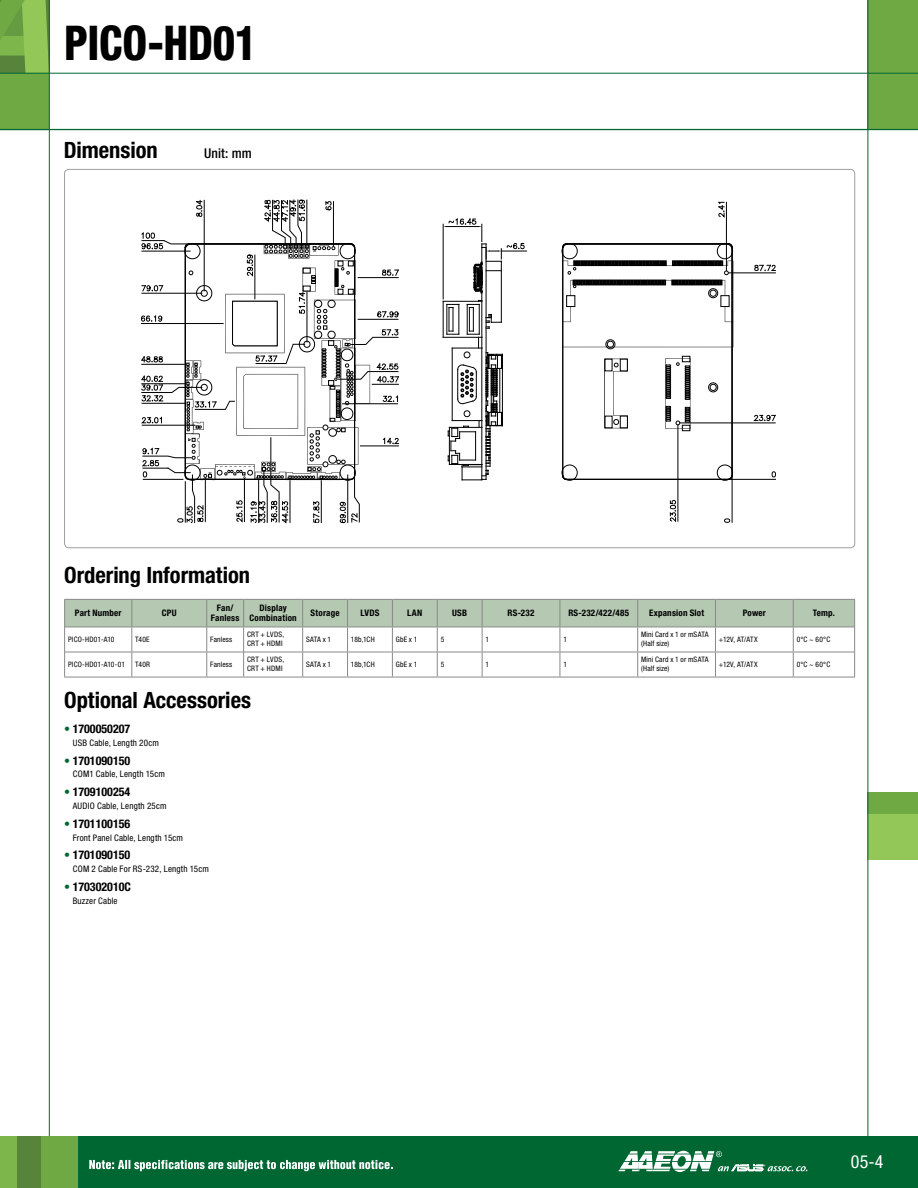
<style>
.page{position:relative;width:918px;height:1188px;background:#fff}
.page>*{position:absolute;margin:0;border:0;box-sizing:border-box;transform-origin:0 0}
.t1{font:800 condensed 48px "Helvetica Neue";letter-spacing:-.01em;color:#000;scale:.9 1}
.t2{font:700 condensed 22.5px "Helvetica Neue";color:#000}
.t3{font:condensed 18px "Helvetica Neue";color:#fff}
.t4{font:500 condensed 13.5px "Helvetica Neue";letter-spacing:.01em;color:#000}
.t5{font:700 condensed 12px "Helvetica Neue";color:#000}
.t6{font:condensed 9px "Helvetica Neue";letter-spacing:.025em;color:#000}
.t7{font:700 condensed 9px/10.8px "Helvetica Neue";letter-spacing:.025em;color:#000;text-align:center}
.t8{font:condensed 7.5px/9px "Helvetica Neue";letter-spacing:.02em;color:#000}
.s1{color:#006733}
</style>
<div class="page">
<div style="left:867px;top:792px;width:51px;height:39px;background:#6fa943"></div>
<div style="left:867px;top:814px;width:51px;height:46px;background:#93c758"></div>
<div style="left:867px;top:0;width:51px;height:74px;background:#6fa943"></div>
<div style="left:867px;top:73px;width:51px;height:56px;background:#6fa943"></div>
<hr style="left:867px;top:0;width:1px;height:1188px;background:#006733">
<hr style="left:49px;top:0;width:1px;height:1188px;background:#006733">
<div style="left:0;top:1136px;width:918px;height:52px;background:#006733"></div>
<svg style="left:0;top:0;width:49px;height:129px;background:#76ad48"></svg>
<hr style="left:0;top:129px;width:918px;height:1px;background:#006733">
<svg style="left:618px;top:1151px;width:190px;height:21px"></svg>
<div style="left:41px;top:1136px;width:37px;height:52px;background:#6fa943"></div>
<div style="left:17px;top:1136px;width:24px;height:52px;background:#57833b"></div>
<div style="left:0;top:1136px;width:17px;height:52px;background:#7db74c"></div>
<hr style="left:0;top:73px;width:918px;height:1px;background:#006733">
<svg style="left:89px;top:1160px;width:304px;height:11px"></svg>
<hr style="left:207px;top:677px;width:37px;height:1px;background:#898989">
<hr style="left:244px;top:677px;width:59px;height:1px;background:#898989">
<hr style="left:303px;top:677px;width:45px;height:1px;background:#898989">
<hr style="left:348px;top:677px;width:44px;height:1px;background:#898989">
<hr style="left:392px;top:677px;width:45px;height:1px;background:#898989">
<hr style="left:437px;top:677px;width:45px;height:1px;background:#898989">
<hr style="left:482px;top:677px;width:78px;height:1px;background:#898989">
<hr style="left:560px;top:677px;width:78px;height:1px;background:#898989">
<hr style="left:638px;top:677px;width:77px;height:1px;background:#898989">
<hr style="left:715px;top:677px;width:78px;height:1px;background:#898989">
<hr style="left:793px;top:677px;width:62px;height:1px;background:#898989">
<svg style="left:64px;top:599px;width:791px;height:78px"></svg>
<hr style="left:65px;top:652px;width:67px;height:1px;background:#898989">
<hr style="left:132px;top:652px;width:75px;height:1px;background:#898989">
<hr style="left:64px;top:677px;width:68px;height:1px;background:#898989">
<hr style="left:132px;top:677px;width:75px;height:1px;background:#898989">
<svg style="left:141px;top:200px;width:258px;height:323px"></svg>
<hr style="left:501px;top:261px;width:1px;height:61px;background:#000">
<hr style="left:443px;top:301px;width:39px;height:1px;background:#000">
<hr style="left:486px;top:244px;width:1px;height:235px;background:#000">
<hr style="left:482px;top:244px;width:1px;height:57px;background:#000">
<hr style="left:443px;top:337px;width:39px;height:1px;background:#000">
<hr style="left:443px;top:301px;width:1px;height:36px;background:#000">
<svg style="left:447px;top:300px;width:56px;height:181px"></svg>
<hr style="left:443px;top:224px;width:1px;height:75px;background:#000">
<svg style="left:443px;top:218px;width:84px;height:76px"></svg>
<hr style="left:732px;top:478px;width:1px;height:44px;background:#000">
<svg style="left:724px;top:519px;width:6px;height:4px"></svg>
<hr style="left:731px;top:479px;width:45px;height:1px;background:#000">
<svg style="left:772px;top:471px;width:4px;height:6px"></svg>
<hr style="left:680px;top:423px;width:95px;height:1px;background:#000">
<svg style="left:754px;top:415px;width:22px;height:6px"></svg>
<hr style="left:678px;top:425px;width:1px;height:96px;background:#000">
<svg style="left:670px;top:500px;width:6px;height:22px"></svg>
<hr style="left:729px;top:273px;width:46px;height:1px;background:#000">
<svg style="left:754px;top:265px;width:22px;height:6px"></svg>
<hr style="left:726px;top:202px;width:1px;height:69px;background:#000">
<svg style="left:718px;top:202px;width:6px;height:15px"></svg>
<div style="left:682px;top:425px;width:8px;height:6px;border:1px solid #000"></div>
<div style="left:682px;top:356px;width:8px;height:6px;border:1px solid #000"></div>
<svg style="left:665px;top:358px;width:26px;height:71px"></svg>
<svg style="left:605px;top:359px;width:23px;height:70px"></svg>
<svg style="left:708px;top:382px;width:10px;height:10px"></svg>
<hr style="left:563px;top:247px;width:1px;height:229px;background:#000">
<svg style="left:562px;top:465px;width:16px;height:16px"></svg>
<hr style="left:566px;top:479px;width:163px;height:1px;background:#000">
<svg style="left:717px;top:465px;width:16px;height:16px"></svg>
<hr style="left:732px;top:247px;width:1px;height:229px;background:#000">
<svg style="left:562px;top:243px;width:172px;height:106px"></svg>
<h1 class="t1" style="left:64px;top:13px;width:216px">PICO-HD01</h1>
<h2 class="t2" style="left:64px;top:136px;width:95px">Dimension</h2>
<h3 class="t4" style="left:204px;top:145px;width:49px">Unit: mm</h3>
<h2 class="t2" style="left:64px;top:561px;width:187px">Ordering Information</h2>
<p class="t7" style="left:75px;top:607px;width:48px">Part Number</p>
<p class="t7" style="left:162px;top:607px;width:16px">CPU</p>
<p class="t7" style="left:211px;top:602px;width:30px">Fan/<br>Fanless</p>
<p class="t7" style="left:250px;top:602px;width:49px">Display<br>Combination</p>
<p class="t7" style="left:311px;top:607px;width:30px">Storage</p>
<p class="t7" style="left:360px;top:607px;width:21px">LVDS</p>
<p class="t7" style="left:407px;top:607px;width:17px">LAN</p>
<p class="t7" style="left:452px;top:607px;width:16px">USB</p>
<p class="t7" style="left:508px;top:607px;width:28px">RS-232</p>
<p class="t7" style="left:568px;top:607px;width:62px">RS-232/422/485</p>
<p class="t7" style="left:649px;top:607px;width:57px">Expansion Slot</p>
<p class="t7" style="left:743px;top:607px;width:25px">Power</p>
<p class="t7" style="left:813px;top:607px;width:24px">Temp.</p>
<p class="t8" style="left:68px;top:635px;width:48px">PICO-HD01-A10</p>
<p class="t8" style="left:135px;top:635px;width:16px">T40E</p>
<p class="t8" style="left:210px;top:635px;width:23px">Fanless</p>
<p class="t8" style="left:247px;top:630px;width:39px">CRT + LVDS,<br>CRT + HDMI</p>
<p class="t8" style="left:306px;top:635px;width:27px">SATA x 1</p>
<p class="t8" style="left:351px;top:635px;width:25px">18b,1CH</p>
<p class="t8" style="left:396px;top:635px;width:23px">GbE x 1</p>
<p class="t8" style="left:441px;top:635px;width:5px">5</p>
<p class="t8" style="left:486px;top:635px;width:5px">1</p>
<p class="t8" style="left:563px;top:635px;width:5px">1</p>
<p class="t8" style="left:641px;top:630px;width:69px">Mini Card x 1 or mSATA (Half size)</p>
<p class="t8" style="left:719px;top:635px;width:40px">+12V, AT/ATX</p>
<p class="t8" style="left:797px;top:635px;width:35px">0°C ~ 60°C</p>
<p class="t8" style="left:68px;top:660px;width:59px">PICO-HD01-A10-01</p>
<p class="t8" style="left:135px;top:660px;width:16px">T40R</p>
<p class="t8" style="left:210px;top:660px;width:23px">Fanless</p>
<p class="t8" style="left:247px;top:655px;width:39px">CRT + LVDS,<br>CRT + HDMI</p>
<p class="t8" style="left:306px;top:660px;width:27px">SATA x 1</p>
<p class="t8" style="left:351px;top:660px;width:25px">18b,1CH</p>
<p class="t8" style="left:396px;top:660px;width:23px">GbE x 1</p>
<p class="t8" style="left:441px;top:660px;width:5px">5</p>
<p class="t8" style="left:486px;top:660px;width:5px">1</p>
<p class="t8" style="left:563px;top:660px;width:5px">1</p>
<p class="t8" style="left:641px;top:655px;width:69px">Mini Card x 1 or mSATA (Half size)</p>
<p class="t8" style="left:719px;top:660px;width:40px">+12V, AT/ATX</p>
<p class="t8" style="left:797px;top:660px;width:35px">0°C ~ 60°C</p>
<h2 class="t2" style="left:64px;top:686px;width:188px">Optional Accessories</h2>
<h3 class="t5" style="left:64px;top:721px;width:68px"><span class="s1">•</span> 1700050207</h3>
<p class="t6" style="left:73px;top:738px;width:88px">USB Cable, Length 20cm</p>
<h3 class="t5" style="left:64px;top:753px;width:68px"><span class="s1">•</span> 1701090150</h3>
<p class="t6" style="left:73px;top:769px;width:94px">COM1 Cable, Length 15cm</p>
<h3 class="t5" style="left:64px;top:785px;width:68px"><span class="s1">•</span> 1709100254</h3>
<p class="t6" style="left:73px;top:801px;width:95px">AUDIO Cable, Length 25cm</p>
<h3 class="t5" style="left:64px;top:816px;width:68px"><span class="s1">•</span> 1701100156</h3>
<p class="t6" style="left:73px;top:832px;width:112px">Front Panel Cable, Length 15cm</p>
<h3 class="t5" style="left:64px;top:848px;width:68px"><span class="s1">•</span> 1701090150</h3>
<p class="t6" style="left:73px;top:864px;width:138px">COM 2 Cable For RS-232, Length 15cm</p>
<h3 class="t5" style="left:64px;top:879px;width:68px"><span class="s1">•</span> 170302010C</h3>
<p class="t6" style="left:73px;top:895px;width:46px">Buzzer Cable</p>
<h3 class="t3" style="left:851px;top:1151px;width:34px">05-4</h3>
</div>
